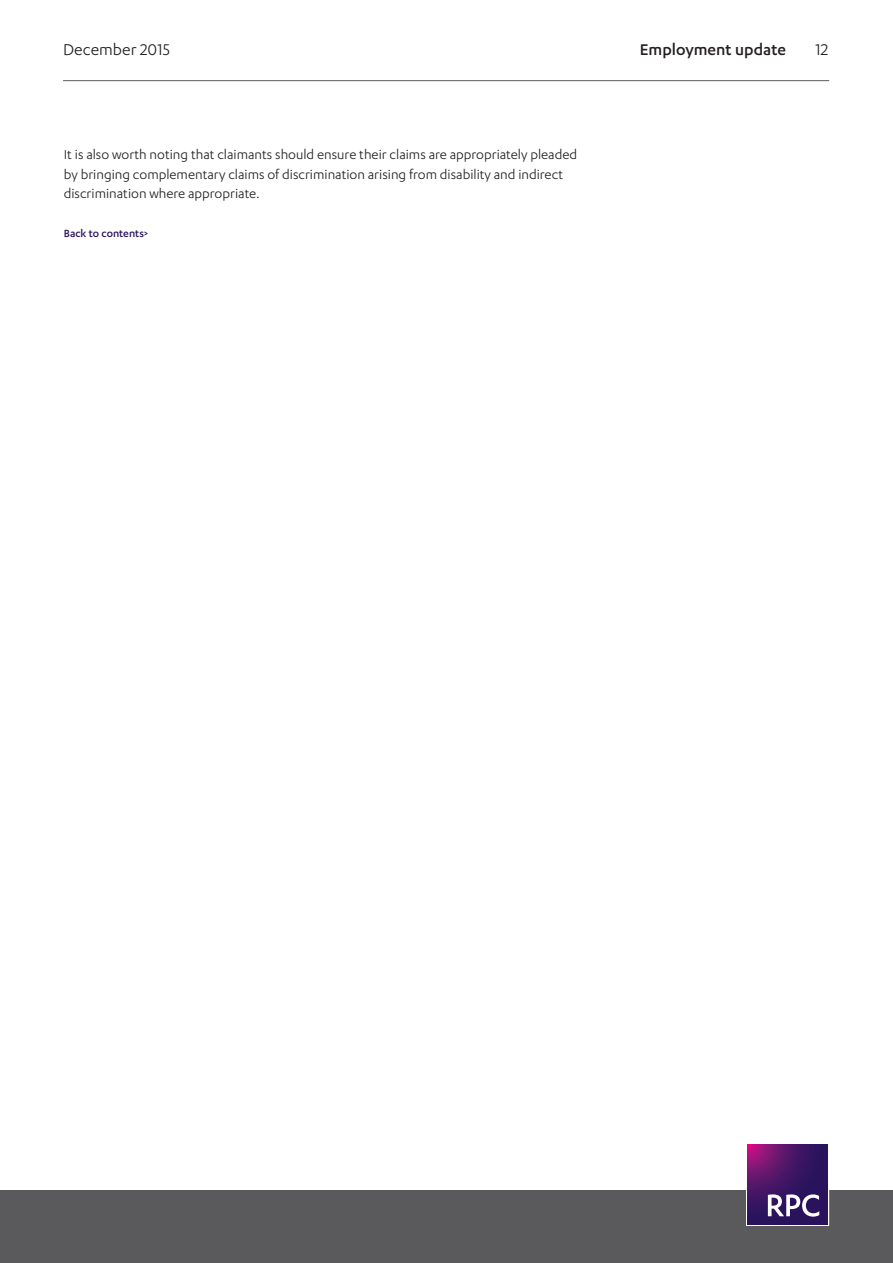
<style>
.page{position:relative;width:893px;height:1263px;background:#fff}
.page>*{position:absolute;margin:0;border:0;box-sizing:border-box;transform-origin:0 0}
.t1{font:500 18px "Karbon";color:#231f20}
.t2{font:18px "Karbon";color:#231f20}
.Body{font:15px/19.5px "Karbon";color:#231f20}
.Body-2{font:500 12px "Karbon";color:#29135d}
</style>
<div class="page">
<hr style="left:63px;top:80px;width:766px;height:1px;background:#5a5a5d">
<div style="left:0;top:1191px;width:893px;height:72px;background:#5a5a5d"></div>
<div style="left:746px;top:1143px;width:83px;height:83px;border:1px solid #fff"></div>
<svg style="left:748px;top:1144px;width:80px;height:80px;background:#461565"></svg>
<svg style="left:768px;top:1194px;width:51px;height:22px"></svg>
<p class="t2" style="left:63px;top:39px;width:109px">December 2015</p>
<p class="t1" style="left:640px;top:39px;width:148px">Employment update</p>
<p class="t2" style="left:815px;top:39px;width:15px">12</p>
<p class="Body" style="left:64px;top:144px;width:515px">It is also worth noting that claimants should ensure their claims are appropriately pleaded by bringing complementary claims of discrimination arising from disability and indirect discrimination where appropriate.</p>
<p class="Body-2" style="left:64px;top:227px;width:86px">Back to contents&gt;</p>
</div>
